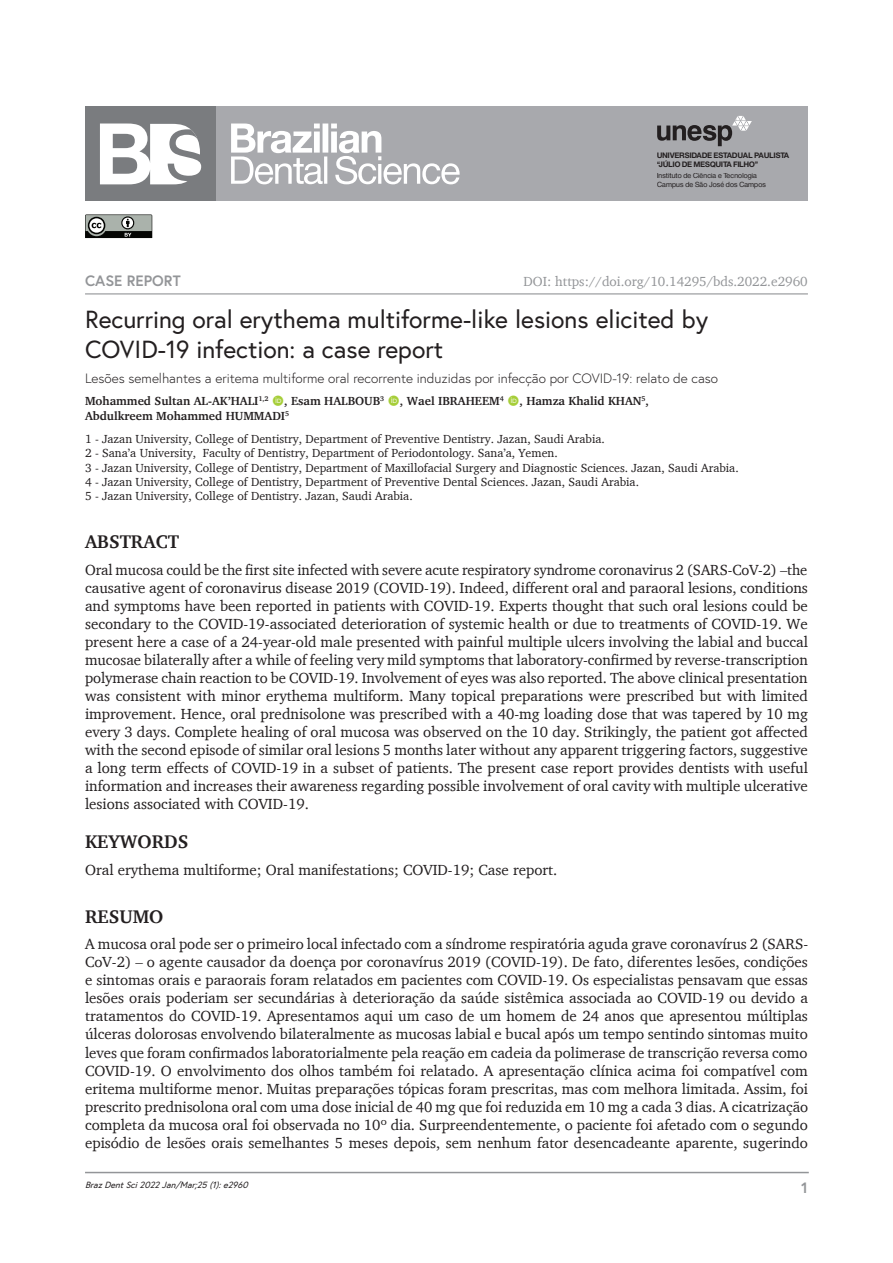
<style>
.page{position:relative;width:893px;height:1263px;background:#fff}
.page>*{position:absolute;margin:0;border:0;box-sizing:border-box;transform-origin:0 0}
.ArticleTitle{font:24.75px/29.7px "Europa";color:#231f20}
.AbstractTitle{font:700 18.75px "Charter";color:#231f20}
.KeywordsTitle{font:700 18.75px "Charter";color:#231f20}
.AbstractTitle-Trans1{font:700 18.75px "Charter";color:#231f20}
.Abstract{font:15px/18px "Charter";color:#231f20;text-align:justify}
.Abstract-Trans1{font:15px/18px "Charter";color:#231f20;text-align:justify}
.Keywords{font:15px "Charter";color:#231f20}
.t1{font:700 15px "Europa";color:#939598}
.ArticleTitle-Trans1{font:300 13.5px "Europa";color:#231f20}
.t2{font:13.5px "Charter";color:#939598}
.Affiliations{font:12px "Charter";color:#231f20}
.Authors{font:700 12px "Charter";color:#231f20}
.t3{font:italic 9px "Europa";color:#231f20}
.t4{font:700 7.35px/8.7px "Sh Europa Nr 2";letter-spacing:.025em;color:#231f20}
.t5{font:6.9px/8.2px "Sh Europa Nr 2";letter-spacing:.025em;color:#231f20}
</style>
<div class="page">
<svg style="left:85px;top:214px;width:68px;height:25px;background:#7d817d"></svg>
<div style="left:85px;top:106px;width:723px;height:95px;background:#a8a9ad"></div>
<svg style="left:657px;top:116px;width:95px;height:30px"></svg>
<svg style="left:231px;top:124px;width:229px;height:60px"></svg>
<div style="left:85px;top:106px;width:131px;height:95px;background:#7a7c7f"></div>
<svg style="left:100px;top:124px;width:102px;height:60px"></svg>
<hr style="left:85px;top:293px;width:723px;height:1px;background:#939598">
<hr style="left:85px;top:1172px;width:724px;height:1px;background:#939598">
<p class="t4" style="left:657px;top:151px;width:134px">UNIVERSIDADE ESTADUAL PAULISTA “JÚLIO DE MESQUITA FILHO”</p>
<p class="t5" style="left:657px;top:172px;width:110px">Instituto de Ciência e Tecnologia<br>Campus de São José dos Campos</p>
<p class="t1" style="left:85px;top:270px;width:97px">CASE REPORT</p>
<p class="t2" style="left:524px;top:273px;width:286px">DOI: https://doi.org/10.14295/bds.2022.e2960</p>
<p class="ArticleTitle" style="left:85px;top:304px;width:624px">Recurring oral erythema multiforme-like lesions elicited by<br>COVID-19 infection: a case report</p>
<p class="ArticleTitle-Trans1" style="left:85px;top:369px;width:635px">Lesões semelhantes a eritema multiforme oral recorrente induzidas por infecção por COVID-19: relato de caso</p>
<p class="Authors" style="left:85px;top:394px;width:185px">Mohammed Sultan AL-AK’HALI<sup>1,2</sup></p>
<p class="Authors" style="left:284px;top:394px;width:102px">, Esam HALBOUB<sup>3</sup></p>
<p class="Authors" style="left:400px;top:394px;width:105px">, Wael IBRAHEEM<sup>4</sup></p>
<p class="Authors" style="left:519px;top:394px;width:131px">, Hamza Khalid KHAN<sup>5</sup>,</p>
<p class="Authors" style="left:85px;top:408px;width:206px">Abdulkreem Mohammed HUMMADI<sup>5</sup></p>
<p class="Affiliations" style="left:85px;top:431px;width:521px">1 - Jazan University, College of Dentistry, Department of Preventive Dentistry. Jazan, Saudi Arabia.</p>
<p class="Affiliations" style="left:85px;top:446px;width:474px">2 - Sana’a University, Faculty of Dentistry, Department of Periodontology. Sana’a, Yemen.</p>
<p class="Affiliations" style="left:85px;top:460px;width:655px">3 - Jazan University, College of Dentistry, Department of Maxillofacial Surgery and Diagnostic Sciences. Jazan, Saudi Arabia.</p>
<p class="Affiliations" style="left:85px;top:474px;width:555px">4 - Jazan University, College of Dentistry, Department of Preventive Dental Sciences. Jazan, Saudi Arabia.</p>
<p class="Affiliations" style="left:85px;top:489px;width:329px">5 - Jazan University, College of Dentistry. Jazan, Saudi Arabia.</p>
<p class="AbstractTitle" style="left:85px;top:530px;width:95px">ABSTRACT</p>
<p class="Abstract" style="left:85px;top:560px;width:724px">Oral mucosa could be the first site infected with severe acute respiratory syndrome coronavirus 2 (SARS-CoV-2) –the causative agent of coronavirus disease 2019 (COVID-19). Indeed, different oral and paraoral lesions, conditions and symptoms have been reported in patients with COVID-19. Experts thought that such oral lesions could be secondary to the COVID-19-associated deterioration of systemic health or due to treatments of COVID-19. We present here a case of a 24-year-old male presented with painful multiple ulcers involving the labial and buccal mucosae bilaterally after a while of feeling very mild symptoms that laboratory-confirmed by reverse-transcription polymerase chain reaction to be COVID-19. Involvement of eyes was also reported. The above clinical presentation was consistent with minor erythema multiform. Many topical preparations were prescribed but with limited improvement. Hence, oral prednisolone was prescribed with a 40-mg loading dose that was tapered by 10 mg every 3 days. Complete healing of oral mucosa was observed on the 10 day. Strikingly, the patient got affected with the second episode of similar oral lesions 5 months later without any apparent triggering factors, suggestive a long term effects of COVID-19 in a subset of patients. The present case report provides dentists with useful information and increases their awareness regarding possible involvement of oral cavity with multiple ulcerative lesions associated with COVID-19.</p>
<p class="KeywordsTitle" style="left:85px;top:830px;width:105px">KEYWORDS</p>
<p class="Keywords" style="left:85px;top:860px;width:474px">Oral erythema multiforme; Oral manifestations; COVID-19; Case report.</p>
<p class="AbstractTitle-Trans1" style="left:85px;top:905px;width:80px">RESUMO</p>
<p class="Abstract-Trans1" style="left:85px;top:935px;width:725px">A mucosa oral pode ser o primeiro local infectado com a síndrome respiratória aguda grave coronavírus 2 (SARS-CoV-2) – o agente causador da doença por coronavírus 2019 (COVID-19). De fato, diferentes lesões, condições e sintomas orais e paraorais foram relatados em pacientes com COVID-19. Os especialistas pensavam que essas lesões orais poderiam ser secundárias à deterioração da saúde sistêmica associada ao COVID-19 ou devido a tratamentos do COVID-19. Apresentamos aqui um caso de um homem de 24 anos que apresentou múltiplas úlceras dolorosas envolvendo bilateralmente as mucosas labial e bucal após um tempo sentindo sintomas muito leves que foram confirmados laboratorialmente pela reação em cadeia da polimerase de transcrição reversa como COVID-19. O envolvimento dos olhos também foi relatado. A apresentação clínica acima foi compatível com eritema multiforme menor. Muitas preparações tópicas foram prescritas, mas com melhora limitada. Assim, foi prescrito prednisolona oral com uma dose inicial de 40 mg que foi reduzida em 10 mg a cada 3 dias. A cicatrização completa da mucosa oral foi observada no 10º dia. Surpreendentemente, o paciente foi afetado com o segundo episódio de lesões orais semelhantes 5 meses depois, sem nenhum fator desencadeante aparente, sugerindo</p>
<p class="t3" style="left:85px;top:1179px;width:167px">BrazDentSci2022Jan/Mar;25(1):e2960</p>
<p class="t1" style="left:801px;top:1177px;width:8px">1</p>
</div>
